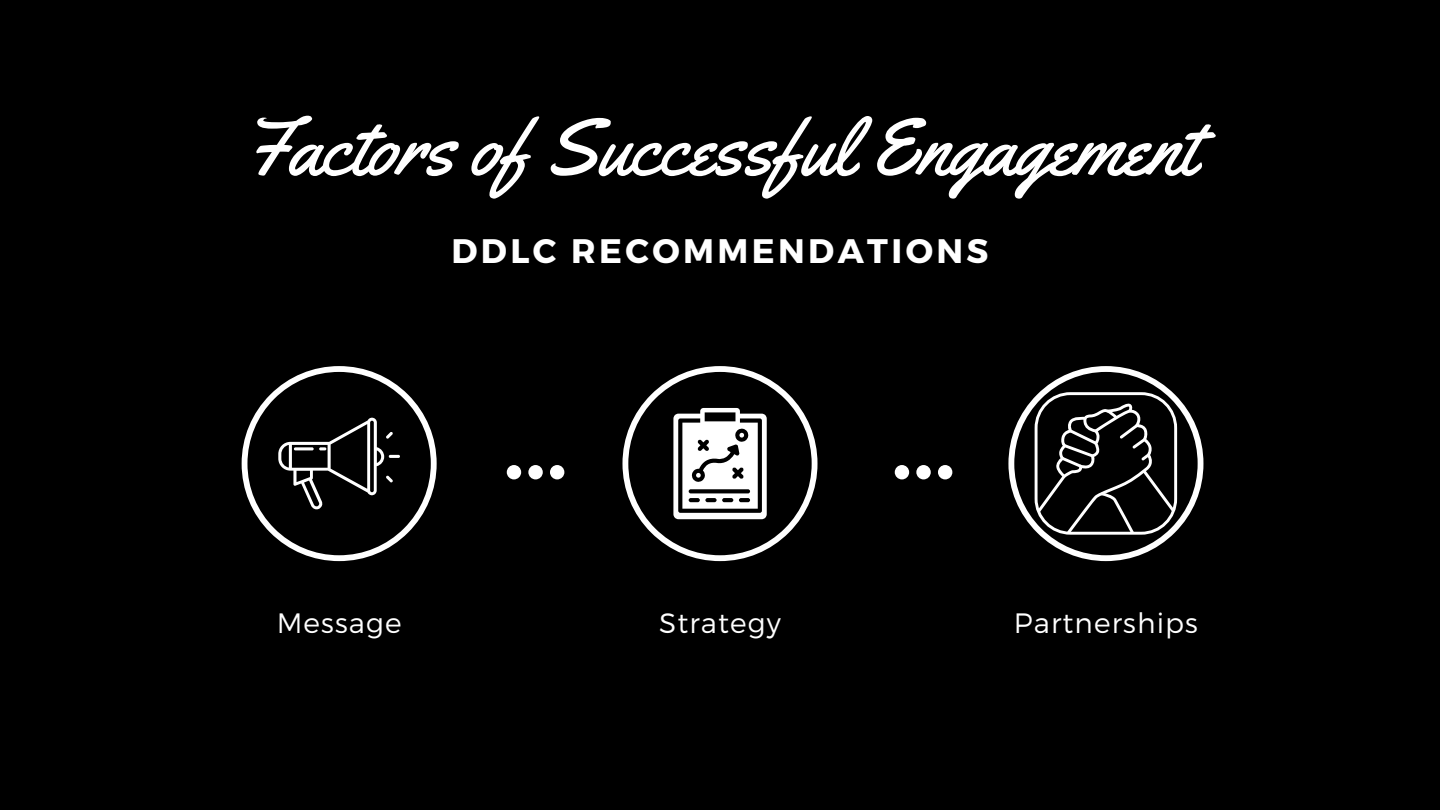
<style>
.page{position:relative;width:1440px;height:810px;background:#000}
.page>*{position:absolute;margin:0;border:0;box-sizing:border-box;transform-origin:0 0}
.t1{font:80px "Yellowtail";color:#fff}
.t2{font:700 34px "Montserrat";letter-spacing:.1em;color:#fff}
.t3{font:300 28px "Montserrat";letter-spacing:.04em;color:#fff}
</style>
<div class="page">
<svg style="left:507px;top:465px;width:57px;height:14px"></svg>
<svg style="left:895px;top:465px;width:57px;height:14px"></svg>
<svg style="left:242px;top:366px;width:195px;height:195px"></svg>
<svg style="left:622px;top:366px;width:196px;height:195px"></svg>
<svg style="left:1008px;top:366px;width:195px;height:195px"></svg>
<p class="t1" style="left:242px;top:97px;width:955px">Factors of Successful Engagement</p>
<p class="t2" style="left:452px;top:229px;width:538px">DDLC RECOMMENDATIONS</p>
<p class="t3" style="left:277px;top:605px;width:126px">Message</p>
<p class="t3" style="left:659px;top:605px;width:123px">Strategy</p>
<p class="t3" style="left:1014px;top:605px;width:186px">Partnerships</p>
</div>
